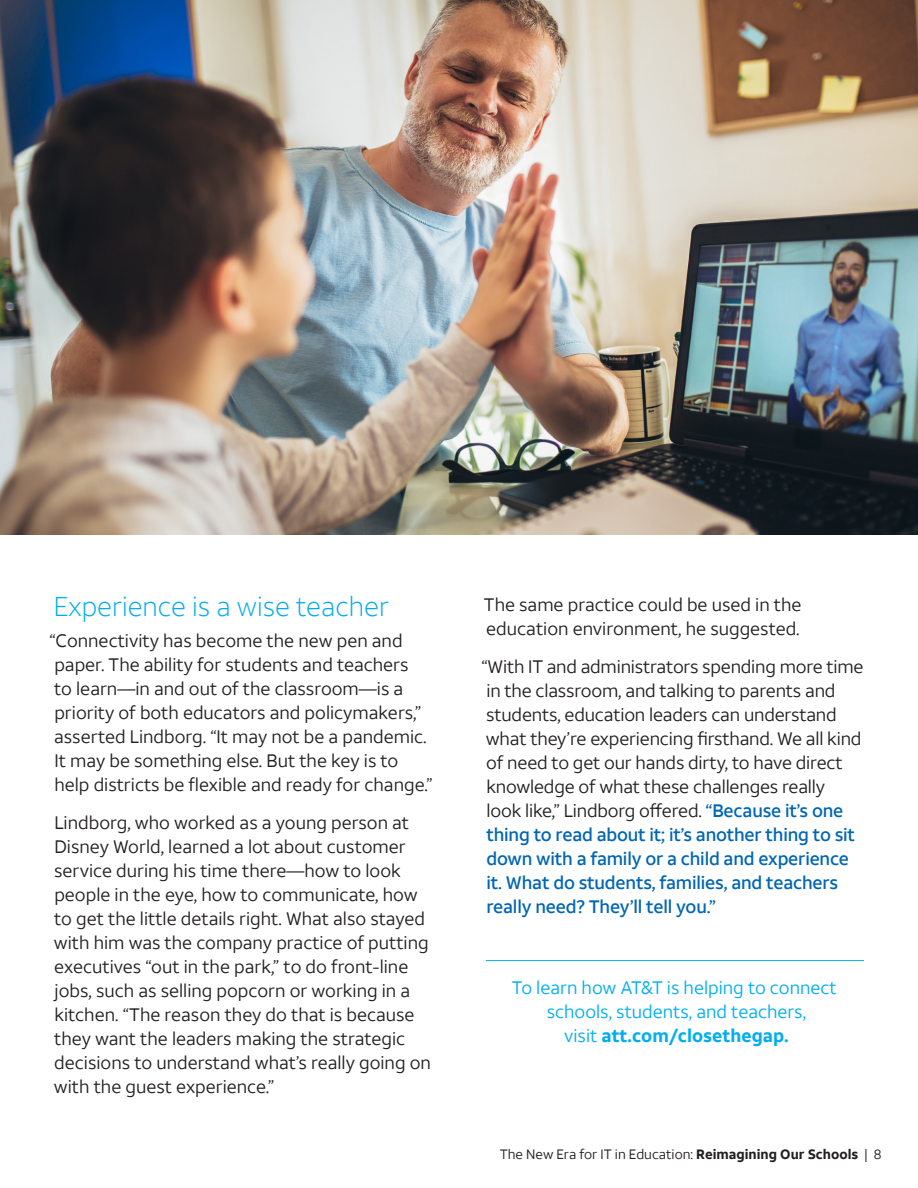
<style>
.page{position:relative;width:918px;height:1188px;background:#fff}
.page>*{position:absolute;margin:0;border:0;box-sizing:border-box;transform-origin:0 0}
.Paragraph_headers{font:300 27px "ATT Aleck Sans";color:#00aceb}
.Body_copy{font:18px/24px "ATT Aleck Sans";color:#231f20}
.Body_copy-2{font:18px/24px "ATT Aleck Sans";color:#00aeef;text-align:center}
.t1{font:13.5px "ATT Aleck Sans";color:#231f20}
.s1{font-weight:500;color:#0166b3}
.s2{font-weight:700}
</style>
<div class="page">
<img style="left:0;top:0;width:918px;height:535px">
<hr style="left:486px;top:960px;width:378px;height:1px;background:#00aeef">
<p class="Paragraph_headers" style="left:54px;top:591px;width:337px">Experience is a wise teacher</p>
<p class="Body_copy" style="left:49px;top:629px;width:385px">“Connectivity has become the new pen and paper. The ability for students and teachers<br>to learn—in and out of the classroom—is a priority of both educators and policymakers,” asserted Lindborg. “It may not be a pandemic.<br>It may be something else. But the key is to help districts be flexible and ready for change.”</p>
<p class="Body_copy" style="left:54px;top:810px;width:379px">Lindborg, who worked as a young person at Disney World, learned a lot about customer service during his time there—how to look people in the eye, how to communicate, how to get the little details right. What also stayed with him was the company practice of putting executives “out in the park,” to do front-line jobs, such as selling popcorn or working in a kitchen. “The reason they do that is because they want the leaders making the strategic decisions to understand what’s really going on with the guest experience.”</p>
<p class="Body_copy" style="left:484px;top:593px;width:319px">The same practice could be used in the education environment, he suggested.</p>
<p class="Body_copy" style="left:481px;top:654px;width:384px">“With IT and administrators spending more time in the classroom, and talking to parents and students, education leaders can understand what they’re experiencing firsthand. We all kind of need to get our hands dirty, to have direct knowledge of what these challenges really<br>look like,” Lindborg offered. <span class="s1">“Because it’s one thing to read about it; it’s another thing to sit down with a family or a child and experience it. What do students, families, and teachers really need? They’ll tell you.”</span></p>
<p class="Body_copy-2" style="left:512px;top:976px;width:326px">To learn how AT&amp;T is helping to connect schools, students, and teachers,<br>visit <span class="s2">att.com/closethegap.</span></p>
<p class="t1" style="left:500px;top:1146px;width:383px">The New Era for IT in Education: <span class="s2">Reimagining Our Schools</span> | 8</p>
</div>
